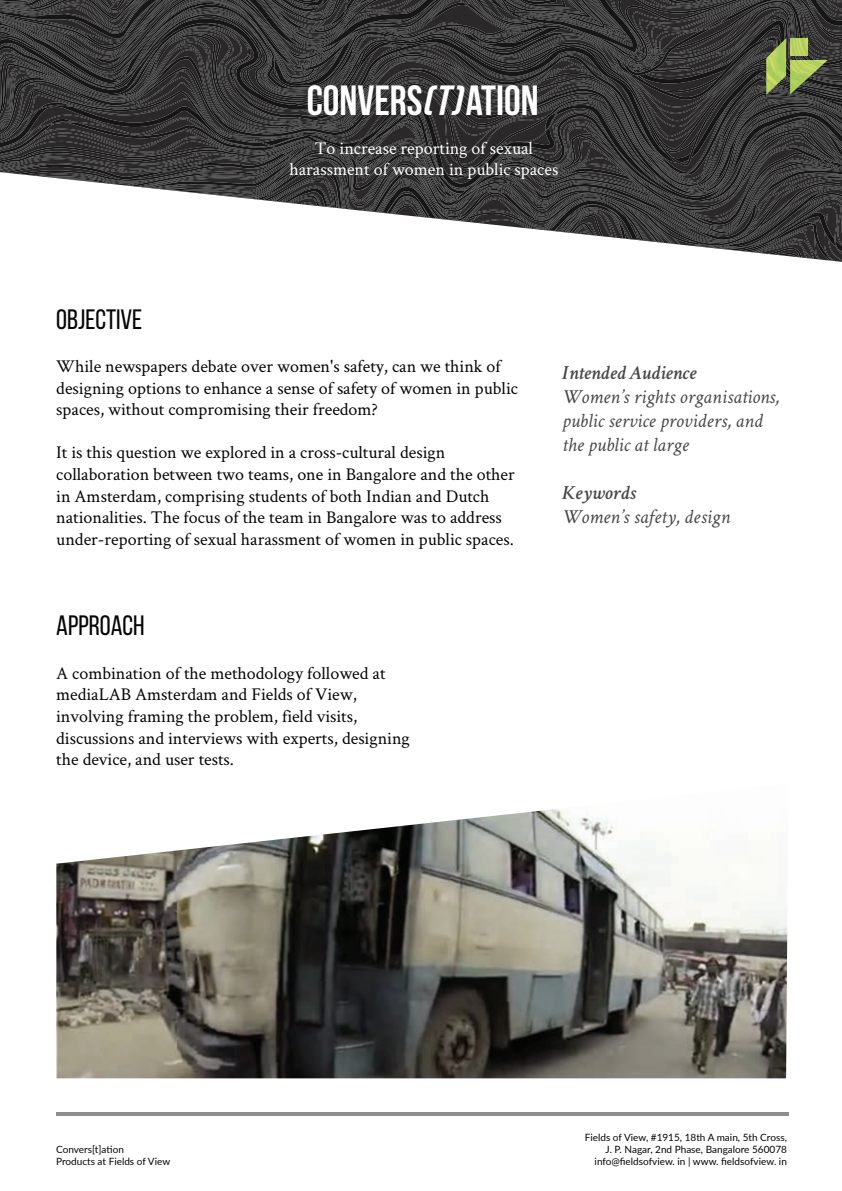
<style>
.page{position:relative;width:842px;height:1191px;background:#fff}
.page>*{position:absolute;margin:0;border:0;box-sizing:border-box;transform-origin:0 0}
.t1{font:700 42px "Bebas Neue";color:#fff}
.t2{font:italic 700 42px "Bebas Neue";color:#fff}
.t3{font:28px "Bebas Neue";color:#050504}
.t4{font:italic 20px/24px "Crimson Text";color:#474849}
.t5{font:italic 600 20px "Crimson Text";color:#474849}
.t6{font:18px/21.6px "Crimson Text";color:#050504}
.t7{font:18px/21.6px "Crimson Text";color:#fff;text-align:center}
.t8{font:10px/12px "Lato";color:#050504;text-align:right}
</style>
<div class="page">
<svg style="left:0;top:81px;width:842px;height:85px;background:#363535"></svg>
<svg style="left:0;top:79px;width:842px;height:2px;background:#353435"></svg>
<svg style="left:0;top:77px;width:842px;height:2px;background:#363536"></svg>
<svg style="left:0;top:75px;width:842px;height:2px;background:#373536"></svg>
<svg style="left:0;top:70px;width:842px;height:5px;background:#363535"></svg>
<svg style="left:0;top:66px;width:842px;height:3px;background:#363535"></svg>
<svg style="left:15px;top:62px;width:827px;height:4px;background:#373536"></svg>
<svg style="left:0;top:58px;width:842px;height:4px;background:#383737"></svg>
<svg style="left:0;top:53px;width:842px;height:5px;background:#393838"></svg>
<svg style="left:0;top:50px;width:842px;height:3px;background:#383738"></svg>
<svg style="left:0;top:47px;width:842px;height:3px;background:#373636"></svg>
<svg style="left:0;top:0;width:842px;height:47px;background:#383738"></svg>
<svg style="left:722px;top:249px;width:120px;height:12px"></svg>
<svg style="left:647px;top:241px;width:195px;height:2px"></svg>
<svg style="left:144px;top:142px;width:698px;height:98px"></svg>
<svg style="left:145px;top:143px;width:697px;height:92px"></svg>
<hr style="left:56px;top:1112px;width:732px;height:3px;background:#8d8d8d">
<img style="left:56px;top:809px;width:732px;height:269px">
<img style="left:766px;top:38px;width:20px;height:57px">
<img style="left:790px;top:60px;width:38px;height:34px">
<img style="left:790px;top:38px;width:17px;height:18px">
<h1 class="t1" style="left:307px;top:77px;width:233px">CONVERS ATION</h1>
<h1 class="t2" style="left:422px;top:77px;width:51px">(t)</h1>
<p class="t7" style="left:289px;top:137px;width:270px">To increase reporting of sexual harassment of women in public spaces</p>
<h2 class="t3" style="left:56px;top:304px;width:88px">OBJECTIVE</h2>
<p class="t6" style="left:56px;top:355px;width:463px">While newspapers debate over women's safety, can we think of designing options to enhance a sense of safety of women in public spaces, without compromising their freedom?</p>
<p class="t6" style="left:56px;top:441px;width:460px">It is this question we explored in a cross-cultural design collaboration between two teams, one in Bangalore and the other in Amsterdam, comprising students of both Indian and Dutch nationalities. The focus of the team in Bangalore was to address under-reporting of sexual harassment of women in public spaces.</p>
<h2 class="t3" style="left:56px;top:610px;width:90px">APPROACH</h2>
<p class="t6" style="left:56px;top:661px;width:355px">A combination of the methodology followed at mediaLAB Amsterdam and Fields of View, involving framing the problem, field visits, discussions and interviews with experts, designing the device, and user tests.</p>
<p class="t5" style="left:562px;top:358px;width:136px">Intended Audience</p>
<p class="t4" style="left:562px;top:385px;width:218px">Women’s rights organisations, public service providers, and the public at large</p>
<p class="t5" style="left:562px;top:478px;width:75px">Keywords</p>
<p class="t4" style="left:562px;top:505px;width:169px">Women’s safety, design</p>
<p class="t8" style="left:56px;top:1143px;width:115px;text-align:left">Convers[t]ation<br>Products at Fields of View</p>
<p class="t8" style="left:585px;top:1130px;width:204px">Fields of View, #1915, 18th A main, 5th Cross,<br>J. P. Nagar, 2nd Phase, Bangalore 560078 info@fieldsofview. in | www. fieldsofview. in</p>
</div>
